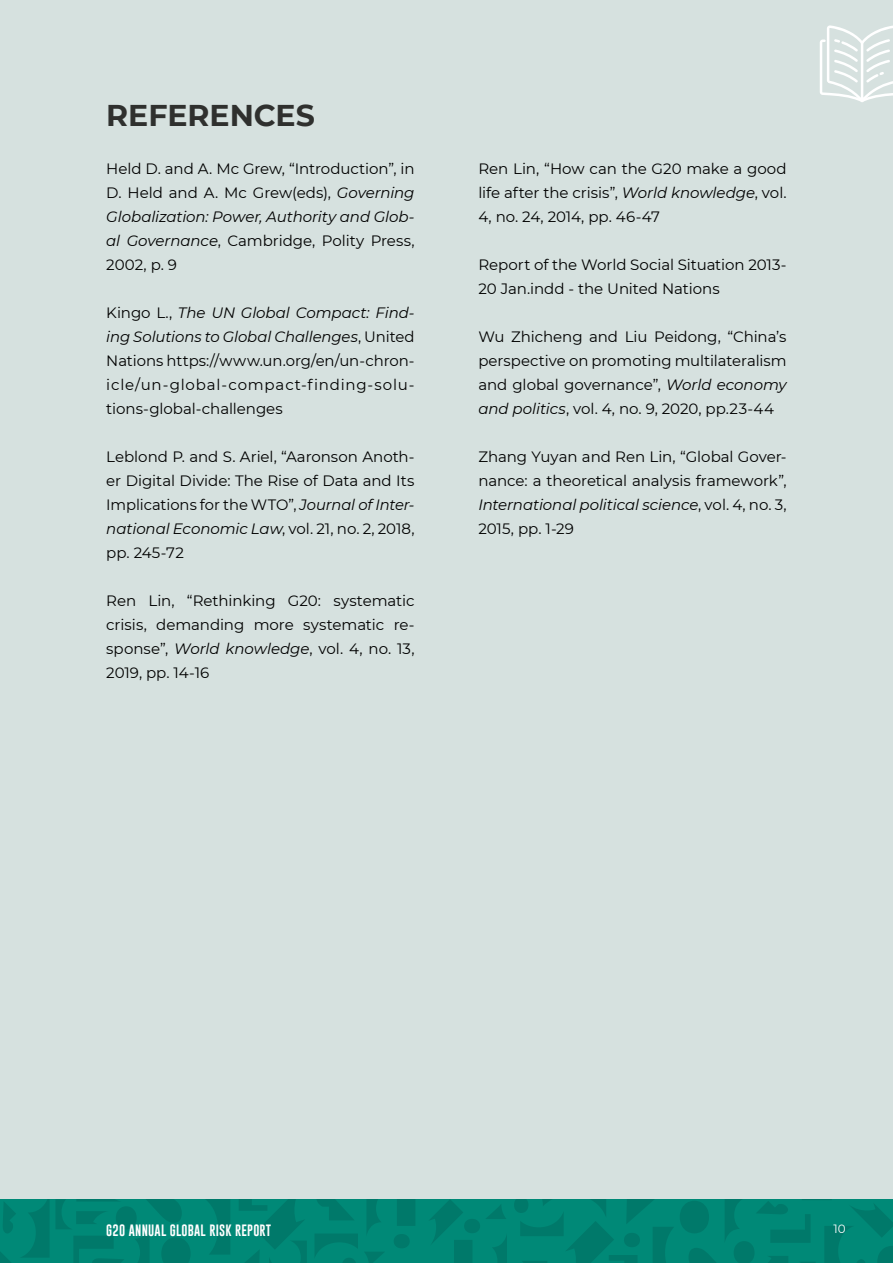
<style>
.page{position:relative;width:893px;height:1263px;background:#d6e1df}
.page>*{position:absolute;margin:0;border:0;box-sizing:border-box;transform-origin:0 0}
.t1{font:700 30px "Montserrat";letter-spacing:-.005em;color:#2f302e}
.t2{font:15px/24px "Montserrat";letter-spacing:-.005em;color:#000;text-align:justify}
.t3{font:12px "Gobold";letter-spacing:.02em;color:#fff}
.t4{font:12px "Montserrat";color:#fff}
.s1{font-style:italic}
</style>
<div class="page">
<div style="left:0;top:1199px;width:893px;height:64px;background:#008977"></div>
<svg style="left:514px;top:1199px;width:379px;height:64px"></svg>
<svg style="left:430px;top:1200px;width:77px;height:63px"></svg>
<svg style="left:0;top:1199px;width:415px;height:64px"></svg>
<svg style="left:820px;top:25px;width:73px;height:77px"></svg>
<h1 class="t1" style="left:106px;top:102px;width:210px">REFERENCES</h1>
<p class="t2" style="left:106px;top:157px;width:310px">Held D. and A. Mc Grew, “Introduction”, in D. Held and A. Mc Grew(eds), <span class="s1">Governing Globalization: Power, Authority and Glob&shy;al Governance</span>, Cambridge, Polity Press, 2002, p. 9</p>
<p class="t2" style="left:106px;top:301px;width:310px">Kingo L., <span class="s1">The UN Global Compact: Find&shy;ing Solutions to Global Challenges</span>, United Nations https://www.un.org/en/un-chron&shy;icle/un-global-compact-finding-solu&shy;tions-global-challenges</p>
<p class="t2" style="left:106px;top:445px;width:310px">Leblond P. and S. Ariel, “Aaronson Anoth&shy;er Digital Divide: The Rise of Data and Its Implications for the WTO”, <span class="s1">Journal of Inter&shy;national Economic Law</span>, vol. 21, no. 2, 2018, pp. 245-72</p>
<p class="t2" style="left:106px;top:589px;width:310px">Ren Lin, “Rethinking G20: systematic crisis, demanding more systematic re&shy;sponse”, <span class="s1">World knowledge</span>, vol. 4, no. 13, 2019, pp. 14-16</p>
<p class="t2" style="left:478px;top:157px;width:310px">Ren Lin, “How can the G20 make a good life after the crisis”, <span class="s1">World knowledge</span>, vol.<br>4, no. 24, 2014, pp. 46-47</p>
<p class="t2" style="left:478px;top:253px;width:310px">Report of the World Social Situation 2013-<br>20 Jan.indd - the United Nations</p>
<p class="t2" style="left:478px;top:325px;width:310px">Wu Zhicheng and Liu Peidong, “China’s perspective on promoting multilateralism and global governance”, <span class="s1">World economy and politics</span>, vol. 4, no. 9, 2020, pp.23-44</p>
<p class="t2" style="left:478px;top:445px;width:310px">Zhang Yuyan and Ren Lin, “Global Gover&shy;nance: a theoretical analysis framework”, <span class="s1">International political science</span>, vol. 4, no. 3, 2015, pp. 1-29</p>
<p class="t3" style="left:106px;top:1225px;width:166px">G20 ANNUAL GLOBAL RISK REPORT</p>
<p class="t4" style="left:833px;top:1223px;width:14px">10</p>
</div>
